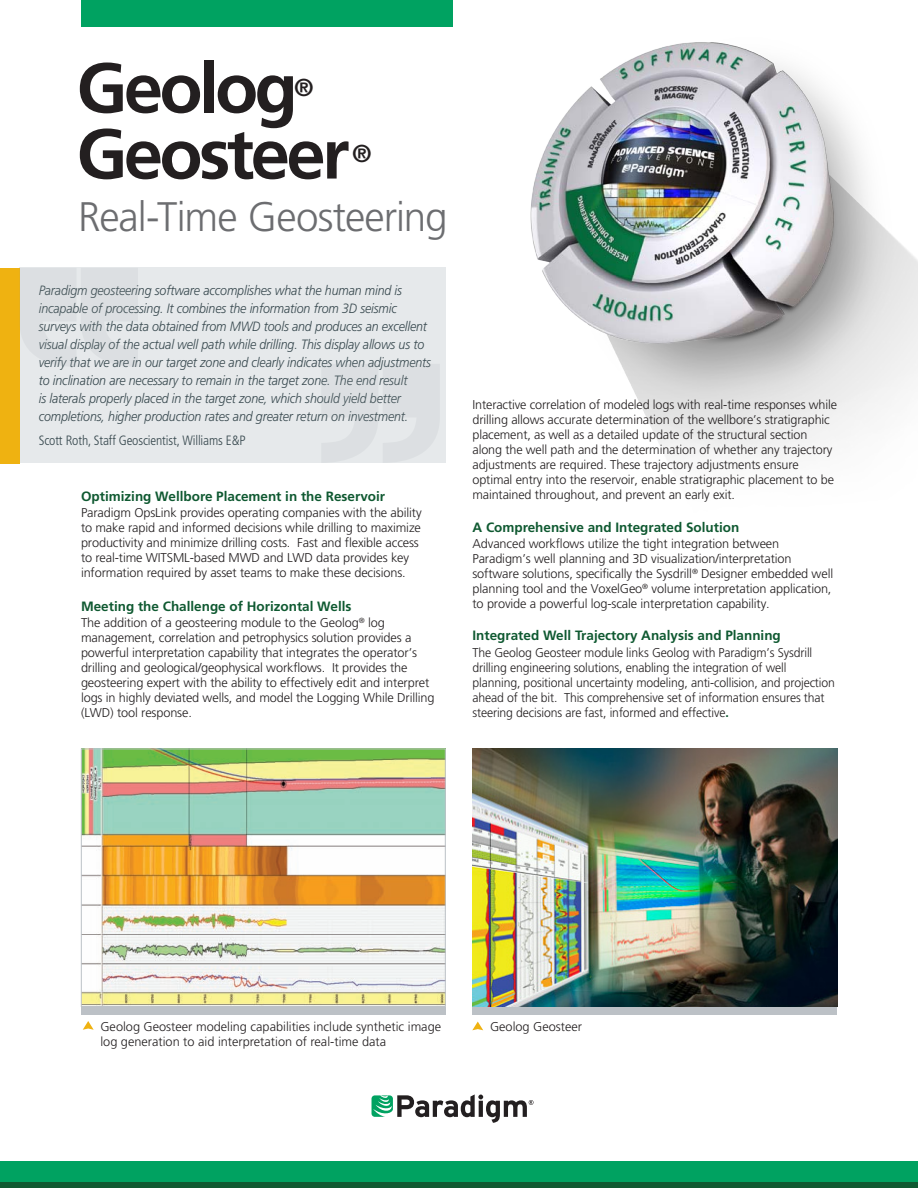
<style>
.page{position:relative;width:918px;height:1188px;background:#fff}
.page>*{position:absolute;margin:0;border:0;box-sizing:border-box;transform-origin:0 0}
.t1{font:700 70.5px "Frutiger LT Std";letter-spacing:-.05em;color:#231f20}
.Subtitle_1{font:300 41.25px "Frutiger LT Std";letter-spacing:-.025em;color:#6c6d70}
.t2{font:700 24.45px "Frutiger LT Std";color:#231f20}
.BODY_-_COPY{font:italic 300 13.5px/18px "Frutiger LT Std";letter-spacing:-.01em;color:#37484e;scale:.92 1}
.t3{font:700 13.5px "Frutiger LT Std";color:#0f5931}
.BODY_-_COPY-2{font:300 condensed 13.5px "Frutiger LT Std";letter-spacing:-.01em;color:#37484e}
.t4{font:300 12.75px/15px "Frutiger LT Std";letter-spacing:-.01em;color:#231f20}
.t5{font:300 12.75px/15px "Frutiger LT Std";letter-spacing:-.01em;color:#231f20;scale:.96 1}
.s1{font-weight:700;color:#0f5931}
</style>
<div class="page">
<img style="left:374px;top:0;width:544px;height:459px">
<svg style="left:0;top:1181px;width:918px;height:7px;background:#0c6337"></svg>
<div style="left:0;top:1161px;width:918px;height:20px;background:#00a261"></div>
<div style="left:472px;top:955px;width:365px;height:59px;background:#bcc1c6"></div>
<div style="left:81px;top:956px;width:365px;height:58px;background:#bcc1c6"></div>
<div style="left:81px;top:0;width:371px;height:27px;background:#00a261"></div>
<div style="left:19px;top:268px;width:427px;height:195px;background:#e6e9eb"></div>
<div style="left:0;top:268px;width:19px;height:195px;background:#efb211"></div>
<img style="left:83px;top:751px;width:361px;height:254px">
<div style="left:81px;top:749px;width:365px;height:258px;border:1px solid #bcc1c6"></div>
<svg style="left:19px;top:268px;width:1px;height:99px"></svg>
<img style="left:472px;top:749px;width:365px;height:257px">
<svg style="left:83px;top:1021px;width:11px;height:9px"></svg>
<svg style="left:472px;top:1022px;width:11px;height:8px"></svg>
<svg style="left:372px;top:1094px;width:162px;height:29px"></svg>
<h1 class="t1" style="left:76px;top:47px;width:223px">Geolog</h1>
<h1 class="t2" style="left:294px;top:73px;width:21px">®</h1>
<h1 class="t1" style="left:76px;top:113px;width:275px">Geosteer</h1>
<h1 class="t2" style="left:352px;top:139px;width:21px">®</h1>
<p class="Subtitle_1" style="left:78px;top:193px;width:371px">Real-Time Geosteering</p>
<p class="BODY_-_COPY" style="left:39px;top:282px;width:428px">Paradigm geosteering software accomplishes what the human mind is incapable of processing. It combines the information from 3D seismic surveys with the data obtained from MWD tools and produces an excellent visual display of the actual well path while drilling. This display allows us to verify that we are in our target zone and clearly indicates when adjustments to inclination are necessary to remain in the target zone. The end result<br>is laterals properly placed in the target zone, which should yield better completions, higher production rates and greater return on investment.</p>
<p class="BODY_-_COPY-2" style="left:39px;top:433px;width:208px">Scott Roth, Staff Geoscientist, Williams E&amp;P</p>
<h4 class="t3" style="left:81px;top:488px;width:306px">Optimizing Wellbore Placement in the Reservoir</h4>
<h4 class="t4" style="left:81px;top:505px;width:342px">Paradigm OpsLink provides operating companies with the ability to make rapid and informed decisions while drilling to maximize productivity and minimize drilling costs. Fast and flexible access to real-time WITSML-based MWD and LWD data provides key information required by asset teams to make these decisions.</h4>
<h4 class="t3" style="left:81px;top:598px;width:272px">Meeting the Challenge of Horizontal Wells</h4>
<h4 class="t4" style="left:81px;top:616px;width:355px">The addition of a geosteering module to the Geolog<sup>®</sup> log management, correlation and petrophysics solution provides a powerful interpretation capability that integrates the operator’s drilling and geological/geophysical workflows. It provides the geosteering expert with the ability to effectively edit and interpret logs in highly deviated wells, and model the Logging While Drilling (LWD) tool response.</h4>
<h4 class="t4" style="left:472px;top:398px;width:366px">Interactive correlation of modeled logs with real-time responses while drilling allows accurate determination of the wellbore’s stratigraphic placement, as well as a detailed update of the structural section along the well path and the determination of whether any trajectory adjustments are required. These trajectory adjustments ensure optimal entry into the reservoir, enable stratigraphic placement to be maintained throughout, and prevent an early exit.</h4>
<h4 class="t3" style="left:472px;top:519px;width:268px">A Comprehensive and Integrated Solution</h4>
<h4 class="t4" style="left:472px;top:537px;width:362px">Advanced workflows utilize the tight integration between Paradigm’s well planning and 3D visualization/interpretation software solutions, specifically the Sysdrill<sup>®</sup> Designer embedded well planning tool and the VoxelGeo<sup>®</sup> volume interpretation application, to provide a powerful log-scale interpretation capability.</h4>
<h4 class="t3" style="left:472px;top:628px;width:310px">Integrated Well Trajectory Analysis and Planning</h4>
<h4 class="t5" style="left:472px;top:645px;width:379px">The Geolog Geosteer module links Geolog with Paradigm’s Sysdrill drilling engineering solutions, enabling the integration of well planning, positional uncertainty modeling, anti-collision, and projection ahead of the bit. This comprehensive set of information ensures that steering decisions are fast, informed and effective<span class="s1">.</span></h4>
<p class="t4" style="left:100px;top:1019px;width:342px">Geolog Geosteer modeling capabilities include synthetic image log generation to aid interpretation of real-time data</p>
<p class="t4" style="left:490px;top:1019px;width:94px">Geolog Geosteer</p>
</div>
